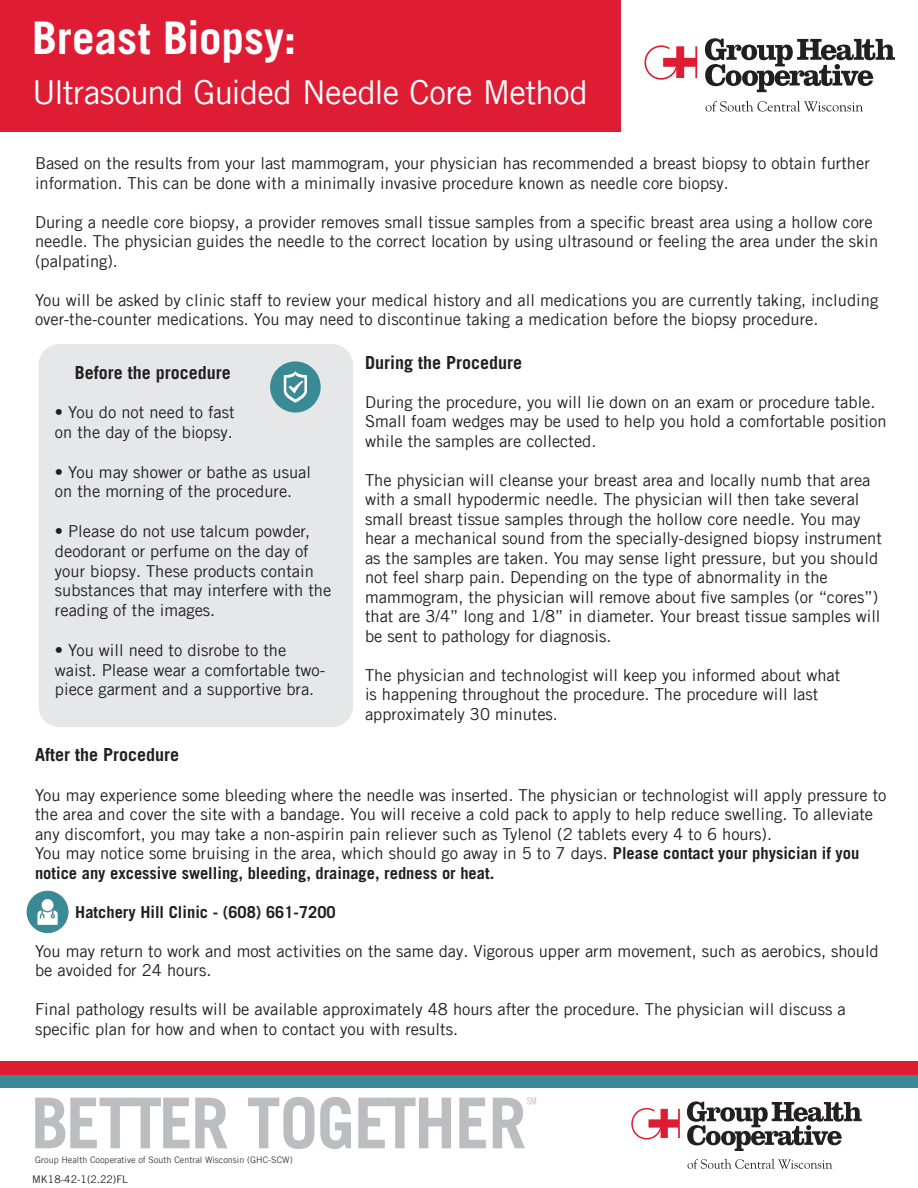
<style>
.page{position:relative;width:918px;height:1188px;background:#fff}
.page>*{position:absolute;margin:0;border:0;box-sizing:border-box;transform-origin:0 0}
.t1{font:700 45px "Trade Gothic LT Com";color:#fff}
.t2{font:33px "Trade Gothic LT Com";letter-spacing:-.02em;color:#fff}
.Body{font:700 18px "Trade Gothic LT Com";color:#231f20}
.t3{font:16.5px/19.5px "Trade Gothic LT Com";color:#231f20}
.t4{font:700 16.5px/19.5px "Trade Gothic LT Com";color:#231f20}
.t5{font:10.5px "Trade Gothic LT Com";color:#231f20}
.t6{font:9px "Trade Gothic LT Com";color:#3e3e3f}
.s1{font-weight:400}
</style>
<div class="page">
<div style="left:0;top:0;width:621px;height:132px;background:#de1d34"></div>
<svg style="left:705px;top:38px;width:190px;height:54px"></svg>
<svg style="left:644px;top:45px;width:53px;height:35px"></svg>
<svg style="left:706px;top:101px;width:157px;height:11px"></svg>
<div style="left:33px;top:338px;width:326px;height:395px;background:#e6e7e9;border-radius:27px"></div>
<div style="left:27px;top:332px;width:338px;height:407px;border:12px solid #fff;border-radius:27px"></div>
<svg style="left:35px;top:1098px;width:192px;height:50px"></svg>
<svg style="left:248px;top:1097px;width:66px;height:52px"></svg>
<svg style="left:320px;top:1097px;width:31px;height:52px"></svg>
<svg style="left:358px;top:1098px;width:93px;height:50px"></svg>
<svg style="left:459px;top:1098px;width:27px;height:50px"></svg>
<svg style="left:493px;top:1097px;width:43px;height:51px"></svg>
<svg style="left:687px;top:1101px;width:175px;height:50px"></svg>
<svg style="left:631px;top:1108px;width:49px;height:32px"></svg>
<svg style="left:687px;top:1159px;width:145px;height:10px"></svg>
<div style="left:0;top:1061px;width:918px;height:25px;background:#de1d34"></div>
<div style="left:0;top:1075px;width:918px;height:13px;background:#398a94"></div>
<div style="left:270px;top:361px;width:51px;height:52px;background:#398a94;border-radius:50%"></div>
<svg style="left:284px;top:371px;width:23px;height:32px"></svg>
<div style="left:27px;top:891px;width:42px;height:42px;background:#398a94;border-radius:50%"></div>
<svg style="left:37px;top:899px;width:21px;height:26px"></svg>
<p class="t1" style="left:32px;top:10px;width:266px">Breast Biopsy:</p>
<p class="t2" style="left:32px;top:72px;width:557px">Ultrasound Guided Needle Core Method</p>
<p class="t3" style="left:35px;top:153px;width:836px">Based on the results from your last mammogram, your physician has recommended a breast biopsy to obtain further information. This can be done with a minimally invasive procedure known as needle core biopsy.</p>
<p class="t3" style="left:35px;top:212px;width:845px">During a needle core biopsy, a provider removes small tissue samples from a specific breast area using a hollow core needle. The physician guides the needle to the correct location by using ultrasound or feeling the area under the skin (palpating).</p>
<p class="t3" style="left:35px;top:290px;width:845px">You will be asked by clinic staff to review your medical history and all medications you are currently taking, including over-the-counter medications. You may need to discontinue taking a medication before the biopsy procedure.</p>
<p class="Body" style="left:365px;top:351px;width:159px">During the Procedure</p>
<p class="t3" style="left:365px;top:392px;width:523px">During the procedure, you will lie down on an exam or procedure table.<br>Small foam wedges may be used to help you hold a comfortable position while the samples are collected.</p>
<p class="t3" style="left:365px;top:470px;width:518px">The physician will cleanse your breast area and locally numb that area with a small hypodermic needle. The physician will then take several small breast tissue samples through the hollow core needle. You may hear a mechanical sound from the specially-designed biopsy instrument as the samples are taken. You may sense light pressure, but you should not feel sharp pain. Depending on the type of abnormality in the mammogram, the physician will remove about five samples (or “cores”) that are 3/4” long and 1/8” in diameter. Your breast tissue samples will be sent to pathology for diagnosis.</p>
<p class="t3" style="left:365px;top:665px;width:477px">The physician and technologist will keep you informed about what is happening throughout the procedure. The procedure will last approximately 30 minutes.</p>
<p class="Body" style="left:35px;top:744px;width:146px">After the Procedure</p>
<p class="t3" style="left:35px;top:785px;width:853px">You may experience some bleeding where the needle was inserted. The physician or technologist will apply pressure to the area and cover the site with a bandage. You will receive a cold pack to apply to help reduce swelling. To alleviate any discomfort, you may take a non-aspirin pain reliever such as Tylenol (2 tablets every 4 to 6 hours).</p>
<p class="t4" style="left:35px;top:843px;width:826px"><span class="s1">You may notice some bruising in the area, which should go away in 5 to 7 days.</span> Please contact your physician if you notice any excessive swelling, bleeding, drainage, redness or heat.</p>
<p class="t4" style="left:75px;top:902px;width:262px">Hatchery Hill Clinic - (608) 661-7200</p>
<p class="t3" style="left:35px;top:941px;width:845px">You may return to work and most activities on the same day. Vigorous upper arm movement, such as aerobics, should be avoided for 24 hours.</p>
<p class="t3" style="left:35px;top:999px;width:812px">Final pathology results will be available approximately 48 hours after the procedure. The physician will discuss a specific plan for how and when to contact you with results.</p>
<p class="Body" style="left:75px;top:361px;width:158px">Before the procedure</p>
<p class="t3" style="left:55px;top:402px;width:181px">• You do not need to fast on the day of the biopsy.</p>
<p class="t3" style="left:55px;top:462px;width:258px">• You may shower or bathe as usual on the morning of the procedure.</p>
<p class="t3" style="left:55px;top:521px;width:278px">• Please do not use talcum powder, deodorant or perfume on the day of your biopsy. These products contain substances that may interfere with the reading of the images.</p>
<p class="t3" style="left:55px;top:640px;width:272px">• You will need to disrobe to the waist. Please wear a comfortable two&shy;piece garment and a supportive bra.</p>
<p class="t6" style="left:35px;top:1155px;width:259px">Group Health Cooperative of South Central Wisconsin (GHC-SCW)</p>
<p class="t5" style="left:32px;top:1173px;width:97px">MK18-42-1(2.22)FL</p>
</div>
